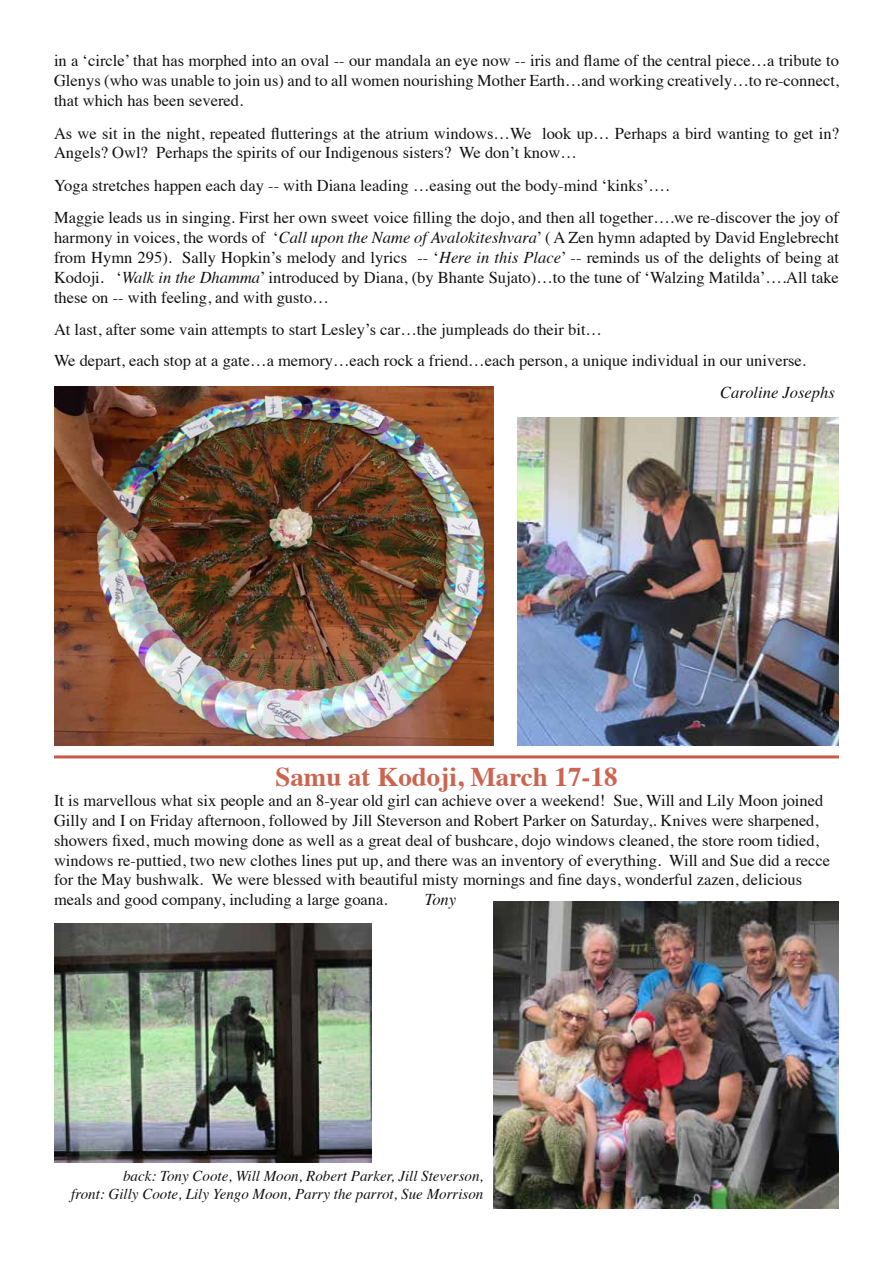
<style>
.page{position:relative;width:893px;height:1263px;background:#fff}
.page>*{position:absolute;margin:0;border:0;box-sizing:border-box;transform-origin:0 0}
.t1{font:700 27px "Times";color:#cc6550}
.t2{font:16.5px/19.8px "Times";color:#121212}
.t3{font:italic 16.5px "Times";color:#121212}
.t4{font:italic 15px/18px "Times";color:#121212;text-align:right}
.s1{font-style:italic}
</style>
<div class="page">
<img style="left:518px;top:417px;width:321px;height:329px">
<img style="left:54px;top:387px;width:439px;height:359px">
<img style="left:54px;top:923px;width:318px;height:239px">
<img style="left:493px;top:901px;width:346px;height:308px">
<hr style="left:54px;top:755px;width:785px;height:3px;background:#c95a47">
<p class="t2" style="left:54px;top:50px;width:786px;text-align:justify">in a ‘circle’ that has morphed into an oval -- our mandala an eye now -- iris and flame of the central piece…a tribute to Glenys (who was unable to join us) and to all women nourishing Mother Earth…and working creatively…to re-connect, that which has been severed.</p>
<p class="t2" style="left:54px;top:122px;width:786px">As we sit in the night, repeated flutterings at the atrium windows…We look up… Perhaps a bird wanting to get in?<br>Angels? Owl? Perhaps the spirits of our Indigenous sisters? We don’t know…</p>
<p class="t2" style="left:54px;top:168px;width:786px;line-height:32.5px">Yoga stretches happen each day -- with Diana leading …easing out the body-mind ‘kinks’….<br>Maggie leads us in singing. First her own sweet voice filling the dojo, and then all together….we re-discover the joy of</p>
<p class="t2" style="left:54px;top:226px;width:786px;text-align:justify">harmony in voices, the words of ‘<span class="s1">Call upon the Name of Avalokiteshvara</span>’ ( A Zen hymn adapted by David Englebrecht from Hymn 295). Sally Hopkin’s melody and lyrics -- ‘<span class="s1">Here in this Place</span>’ -- reminds us of the delights of being at Kodoji. ‘<span class="s1">Walk in the Dhamma</span>’ introduced by Diana, (by Bhante Sujato)…to the tune of ‘Walzing Matilda’….All take these on -- with feeling, and with gusto…</p>
<p class="t2" style="left:54px;top:313px;width:753px;line-height:31.2px">At last, after some vain attempts to start Lesley’s car…the jumpleads do their bit…<br>We depart, each stop at a gate…a memory…each rock a friend…each person, a unique individual in our universe.</p>
<p class="t3" style="left:720px;top:378px;width:116px">Caroline Josephs</p>
<h1 class="t1" style="left:275px;top:751px;width:344px">Samu at Kodoji, March 17-18</h1>
<p class="t2" style="left:54px;top:789px;width:778px">It is marvellous what six people and an 8-year old girl can achieve over a weekend! Sue, Will and Lily Moon joined Gilly and I on Friday afternoon, followed by Jill Steverson and Robert Parker on Saturday,. Knives were sharpened, showers fixed, much mowing done as well as a great deal of bushcare, dojo windows cleaned, the store room tidied, windows re-puttied, two new clothes lines put up, and there was an inventory of everything. Will and Sue did a recce for the May bushwalk. We were blessed with beautiful misty mornings and fine days, wonderful zazen, delicious meals and good company, including a large goana.</p>
<p class="t3" style="left:425px;top:885px;width:33px">Tony</p>
<p class="t4" style="left:71px;top:1166px;width:414px">back: Tony Coote, Will Moon, Robert Parker, Jill Steverson,<br>front: Gilly Coote, Lily Yengo Moon, Parry the parrot, Sue Morrison</p>
</div>
